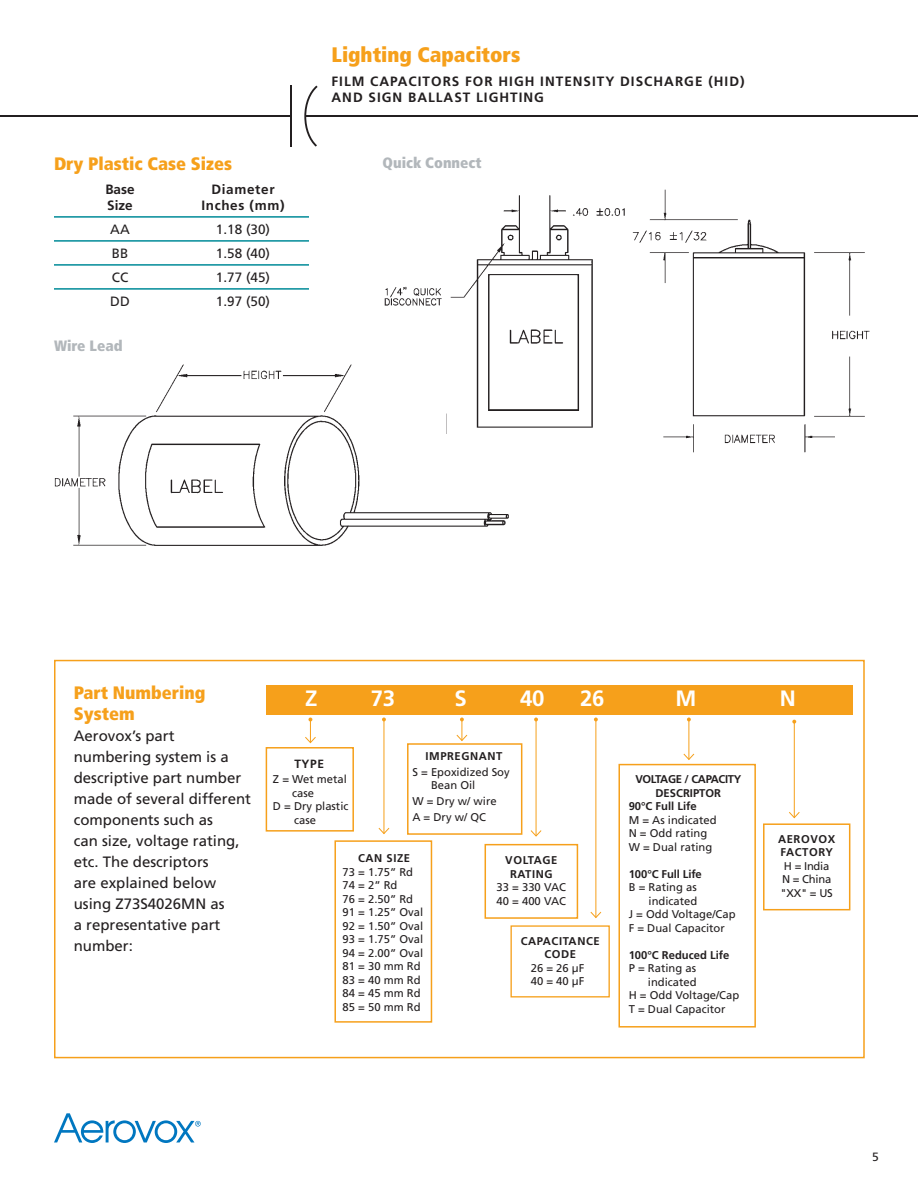
<style>
.page{position:relative;width:918px;height:1188px;background:#fff}
.page>*{position:absolute;margin:0;border:0;box-sizing:border-box;transform-origin:0 0}
.t1{font:700 22.2px "Frutiger";color:#fff}
.t2{font:900 condensed 21px "Frutiger";color:#f6a01b}
.t3{font:900 condensed 18px/21px "Frutiger";color:#f6a01b}
.t4{font:15px/21px "Frutiger";color:#231f20}
.t5{font:900 condensed 15px "Frutiger";color:#b2b7bb}
.t6{font:700 13.5px/16.2px "Frutiger";letter-spacing:.075em;color:#231f20}
.t7{font:13.5px "Frutiger";color:#231f20}
.t8{font:700 12px "Frutiger";color:#231f20}
.t9{font:12px "Frutiger";color:#231f20}
.t10{font:11.25px/13.5px "Frutiger";color:#231f20}
.t11{font:700 11.25px/13.5px "Frutiger";color:#231f20;text-align:center}
.t12{font:700 11.25px/13.5px "Frutiger";letter-spacing:.05em;color:#231f20;text-align:center}
.t13{font:11.25px/13.5px "Frutiger";letter-spacing:-.02em;color:#231f20;text-align:center}
</style>
<div class="page">
<img style="left:54px;top:364px;width:455px;height:182px">
<div style="left:54px;top:660px;width:811px;height:398px;border:2px solid #f6a01b"></div>
<svg style="left:305px;top:718px;width:11px;height:26px"></svg>
<hr style="left:794px;top:722px;width:1px;height:96px;background:#f6a01b">
<svg style="left:789px;top:811px;width:11px;height:8px"></svg>
<svg style="left:792px;top:720px;width:4px;height:4px"></svg>
<div style="left:266px;top:685px;width:586px;height:30px;background:#f6a01b"></div>
<div style="left:334px;top:840px;width:98px;height:183px;border:2px solid #f6a01b"></div>
<div style="left:407px;top:743px;width:115px;height:92px;border:2px solid #f6a01b"></div>
<div style="left:485px;top:844px;width:93px;height:75px;border:2px solid #f6a01b"></div>
<div style="left:510px;top:925px;width:100px;height:72px;border:1px solid #f6a01b"></div>
<hr style="left:688px;top:719px;width:1px;height:40px;background:#f6a01b">
<svg style="left:683px;top:753px;width:12px;height:7px"></svg>
<div style="left:763px;top:823px;width:87px;height:87px;background:#fff;border:2px solid #f6a01b"></div>
<div style="left:266px;top:747px;width:88px;height:85px;border:2px solid #f6a01b"></div>
<hr style="left:383px;top:719px;width:1px;height:115px;background:#f6a01b">
<svg style="left:378px;top:827px;width:12px;height:8px"></svg>
<svg style="left:456px;top:718px;width:12px;height:23px"></svg>
<hr style="left:536px;top:719px;width:1px;height:117px;background:#f6a01b">
<svg style="left:530px;top:829px;width:12px;height:8px"></svg>
<hr style="left:595px;top:719px;width:1px;height:199px;background:#f6a01b">
<svg style="left:590px;top:911px;width:12px;height:8px"></svg>
<div style="left:618px;top:764px;width:138px;height:264px;background:#fff;border:2px solid #f6a01b"></div>
<hr style="left:54px;top:216px;width:255px;height:2px;background:#008b98">
<hr style="left:54px;top:240px;width:255px;height:2px;background:#008b98">
<hr style="left:54px;top:264px;width:255px;height:2px;background:#008b98">
<hr style="left:54px;top:288px;width:255px;height:2px;background:#008b98">
<img style="left:632px;top:189px;width:238px;height:264px">
<div style="left:692px;top:177px;width:123px;height:28px;background:#fff"></div>
<img style="left:382px;top:195px;width:243px;height:239px">
<div style="left:447px;top:409px;width:14px;height:25px;background:#fff"></div>
<hr style="left:0;top:115px;width:291px;height:2px;background:#231f20">
<hr style="left:290px;top:86px;width:2px;height:61px;background:#231f20">
<svg style="left:304px;top:85px;width:14px;height:62px"></svg>
<hr style="left:305px;top:115px;width:613px;height:2px;background:#231f20">
<svg style="left:54px;top:1113px;width:147px;height:30px"></svg>
<h3 class="t3" style="left:54px;top:153px;width:180px">Dry Plastic Case Sizes</h3>
<p class="t6" style="left:105px;top:181px;width:31px">BASE</p>
<p class="t6" style="left:211px;top:181px;width:65px">DIAMETER</p>
<p class="t6" style="left:54px;top:197px;width:32px">S</p>
<p class="t6" style="left:115px;top:197px;width:55px">IZE I</p>
<p class="t6" style="left:206px;top:197px;width:80px">NCHES (MM)</p>
<p class="t7" style="left:110px;top:222px;width:21px">AA</p>
<p class="t7" style="left:216px;top:222px;width:56px">1.18 (30)</p>
<p class="t7" style="left:112px;top:246px;width:18px">BB</p>
<p class="t7" style="left:216px;top:246px;width:56px">1.58 (40)</p>
<p class="t7" style="left:112px;top:270px;width:18px">CC</p>
<p class="t7" style="left:216px;top:270px;width:56px">1.77 (45)</p>
<p class="t7" style="left:110px;top:294px;width:21px">DD</p>
<p class="t7" style="left:216px;top:294px;width:56px">1.97 (50)</p>
<h3 class="t5" style="left:54px;top:337px;width:70px">Wire Lead</h3>
<h2 class="t2" style="left:332px;top:42px;width:190px">Lighting Capacitors</h2>
<p class="t6" style="left:331px;top:73px;width:415px">FILM CAPACITORS FOR HIGH INTENSITY DISCHARGE (HID)<br>AND SIGN BALLAST LIGHTING</p>
<h3 class="t5" style="left:382px;top:153px;width:101px">Quick Connect</h3>
<h3 class="t3" style="left:74px;top:682px;width:133px">Part Numbering<br>System</h3>
<h3 class="t4" style="left:74px;top:725px;width:179px">Aerovox’s part numbering system is a descriptive part number made of several different components such as<br>can size, voltage rating, etc. The descriptors<br>are explained below using Z73S4026MN as<br>a representative part number:</h3>
<h1 class="t1" style="left:305px;top:686px;width:14px">Z</h1>
<h1 class="t1" style="left:371px;top:686px;width:26px">73</h1>
<h1 class="t1" style="left:454px;top:686px;width:12px">S</h1>
<h1 class="t1" style="left:520px;top:686px;width:26px">40</h1>
<h1 class="t1" style="left:580px;top:686px;width:26px">26</h1>
<h1 class="t1" style="left:676px;top:686px;width:19px">M</h1>
<h1 class="t1" style="left:780px;top:686px;width:14px">N</h1>
<p class="t11" style="left:426px;top:749px;width:9px">IMPREGNANT</p>
<p class="t10" style="left:431px;top:765px;width:80px;text-indent:-19px">S = Epoxidized Soy<br>Bean Oil</p>
<p class="t10" style="left:412px;top:793px;width:86px;line-height:16.2px">W = Dry w/ wire<br>A = Dry w/ QC</p>
<p class="t11" style="left:505px;top:854px;width:17px">VOLTAGE<br>RATING</p>
<p class="t10" style="left:497px;top:881px;width:71px">33 = 330 VAC<br>40 = 400 VAC</p>
<p class="t12" style="left:521px;top:934px;width:80px">CAPACITANCE<br>CODE</p>
<p class="t10" style="left:531px;top:961px;width:55px">26 = 26 µF<br>40 = 40 µF</p>
<p class="t8" style="left:294px;top:757px;width:9px">TYPE</p>
<p class="t10" style="left:273px;top:772px;width:75px">Z = Wet metal</p>
<p class="t10" style="left:292px;top:786px;width:23px">case</p>
<p class="t10" style="left:273px;top:799px;width:77px">D = Dry plastic</p>
<p class="t10" style="left:294px;top:813px;width:23px">case</p>
<p class="t11" style="left:358px;top:852px;width:52px">CAN SIZE</p>
<p class="t10" style="left:343px;top:865px;width:82px">73 = 1.75” Rd<br>74 = 2” Rd<br>76 = 2.50” Rd<br>91 = 1.25” Oval<br>92 = 1.50” Oval<br>93 = 1.75” Oval<br>94 = 2.00” Oval<br>81 = 30 mm Rd<br>83 = 40 mm Rd<br>84 = 45 mm Rd<br>85 = 50 mm Rd</p>
<p class="t11" style="left:635px;top:773px;width:15px">VOLTAGE</p>
<p class="t11" style="left:685px;top:773px;width:47px">/ CAPACITY</p>
<p class="t11" style="left:656px;top:786px;width:35px">DESCRIPTOR</p>
<p class="t11" style="left:629px;top:800px;width:70px">90°C FULL LIFE</p>
<p class="t10" style="left:629px;top:813px;width:90px">M = As indicated<br>N = Odd rating<br>W = Dual rating</p>
<p class="t11" style="left:629px;top:867px;width:75px">100°C FULL LIFE</p>
<p class="t10" style="left:629px;top:881px;width:70px">B = Rating as</p>
<p class="t10" style="left:649px;top:894px;width:50px">indicated</p>
<p class="t10" style="left:629px;top:908px;width:108px">J = Odd Voltage/Cap</p>
<p class="t10" style="left:629px;top:921px;width:98px">F = Dual Capacitor</p>
<p class="t11" style="left:629px;top:948px;width:102px">100°C REDUCED LIFE</p>
<p class="t10" style="left:629px;top:962px;width:69px">P = Rating as</p>
<p class="t10" style="left:648px;top:975px;width:50px">indicated</p>
<p class="t10" style="left:629px;top:989px;width:112px">H = Odd Voltage/Cap</p>
<p class="t10" style="left:629px;top:1002px;width:98px">T = Dual Capacitor</p>
<p class="t12" style="left:778px;top:832px;width:59px;text-align:left">AEROVOX<br>FACTORY</p>
<p class="t13" style="left:780px;top:859px;width:54px">H = India<br>N = China "XX" = US</p>
<p class="t9" style="left:872px;top:1149px;width:8px">5</p>
</div>
